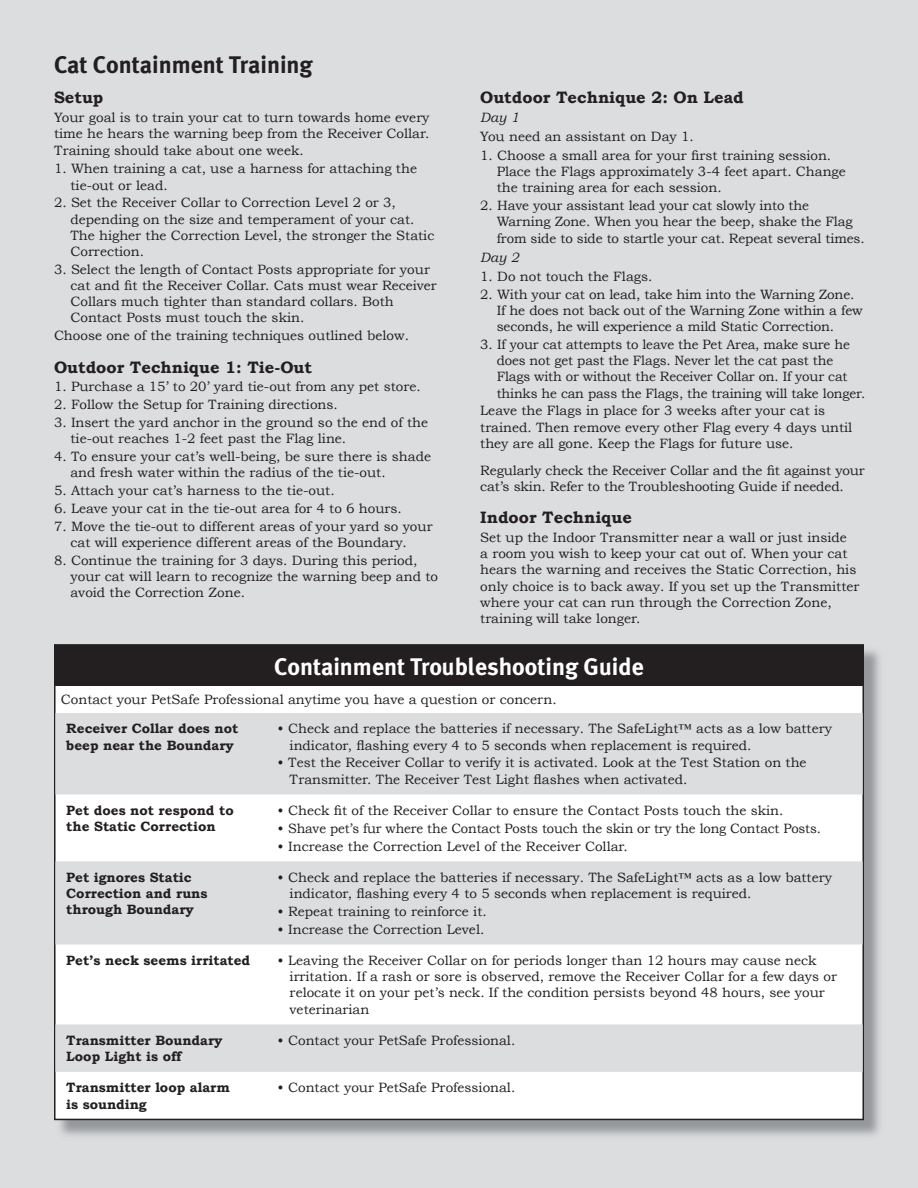
<style>
.page{position:relative;width:918px;height:1188px;background:#dcddde}
.page>*{position:absolute;margin:0;border:0;box-sizing:border-box;transform-origin:0 0}
.t1{font:700 24px "Meta Plus";color:#fff}
.t2{font:700 24px "Meta Plus";color:#231f20}
.t3{font:700 16.5px "Bookman Old Style";color:#231f20}
.t4{font:13.5px/16.2px "Bookman Old Style";color:#231f20}
.t5{font:700 13.5px/16.2px "Bookman Old Style";color:#231f20}
.t6{font:italic 13.5px "Bookman Old Style";color:#231f20}
</style>
<div class="page">
<div style="left:54px;top:644px;width:810px;height:476px;background:#fff"></div>
<div style="left:56px;top:645px;width:807px;height:41px;background:#231f20"></div>
<svg style="left:56px;top:713px;width:807px;height:359px"></svg>
<h1 class="t2" style="left:54px;top:53px;width:260px">Cat Containment Training</h1>
<p class="t3" style="left:54px;top:88px;width:51px">Setup</p>
<p class="t4" style="left:54px;top:109px;width:377px;text-align:justify">Your goal is to train your cat to turn towards home every time he hears the warning beep from the Receiver Collar.<br>Training should take about one week.</p>
<p class="t4" style="left:70px;top:161px;width:348px;text-indent:-16px">1. When training a cat, use a harness for attaching the tie-out or lead.</p>
<p class="t4" style="left:70px;top:195px;width:365px;text-indent:-16px">2. Set the Receiver Collar to Correction Level 2 or 3, depending on the size and temperament of your cat.<br>The higher the Correction Level, the stronger the Static Correction.</p>
<p class="t4" style="left:70px;top:261px;width:368px;text-indent:-16px">3. Select the length of Contact Posts appropriate for your cat and fit the Receiver Collar. Cats must wear Receiver Collars much tighter than standard collars. Both Contact Posts must touch the skin.</p>
<p class="t4" style="left:54px;top:327px;width:357px">Choose one of the training techniques outlined below.</p>
<p class="t3" style="left:54px;top:357px;width:260px">Outdoor Technique 1: Tie-Out</p>
<p class="t4" style="left:54px;top:379px;width:368px">1. Purchase a 15’ to 20’ yard tie-out from any pet store.</p>
<p class="t4" style="left:54px;top:396px;width:285px">2. Follow the Setup for Training directions.</p>
<p class="t4" style="left:70px;top:414px;width:359px;text-indent:-16px">3. Insert the yard anchor in the ground so the end of the tie-out reaches 1-2 feet past the Flag line.</p>
<p class="t4" style="left:70px;top:448px;width:362px;text-indent:-16px">4. To ensure your cat’s well-being, be sure there is shade and fresh water within the radius of the tie-out.</p>
<p class="t4" style="left:54px;top:482px;width:282px">5. Attach your cat’s harness to the tie-out.</p>
<p class="t4" style="left:54px;top:500px;width:349px">6. Leave your cat in the tie-out area for 4 to 6 hours.</p>
<p class="t4" style="left:70px;top:518px;width:364px;text-indent:-16px">7. Move the tie-out to different areas of your yard so your cat will experience different areas of the Boundary.</p>
<p class="t4" style="left:70px;top:552px;width:369px;text-indent:-16px">8. Continue the training for 3 days. During this period, your cat will learn to recognize the warning beep and to avoid the Correction Zone.</p>
<p class="t3" style="left:480px;top:88px;width:265px">Outdoor Technique 2: On Lead</p>
<p class="t6" style="left:480px;top:109px;width:40px">Day 1</p>
<p class="t4" style="left:480px;top:128px;width:215px">You need an assistant on Day 1.</p>
<p class="t4" style="left:497px;top:147px;width:351px;text-indent:-17px">1. Choose a small area for your first training session.<br>Place the Flags approximately 3-4 feet apart. Change the training area for each session.</p>
<p class="t4" style="left:497px;top:197px;width:370px;text-indent:-16px">2. Have your assistant lead your cat slowly into the<br>Warning Zone. When you hear the beep, shake the Flag from side to side to startle your cat. Repeat several times.</p>
<p class="t6" style="left:480px;top:249px;width:40px">Day 2</p>
<p class="t4" style="left:480px;top:268px;width:174px">1. Do not touch the Flags.</p>
<p class="t4" style="left:497px;top:286px;width:368px;text-indent:-16px">2. With your cat on lead, take him into the Warning Zone.<br>If he does not back out of the Warning Zone within a few seconds, he will experience a mild Static Correction.</p>
<p class="t4" style="left:497px;top:336px;width:370px;text-indent:-17px">3. If your cat attempts to leave the Pet Area, make sure he does not get past the Flags. Never let the cat past the Flags with or without the Receiver Collar on. If your cat thinks he can pass the Flags, the training will take longer.</p>
<p class="t4" style="left:480px;top:402px;width:374px">Leave the Flags in place for 3 weeks after your cat is trained. Then remove every other Flag every 4 days until they are all gone. Keep the Flags for future use.</p>
<p class="t4" style="left:480px;top:462px;width:386px">Regularly check the Receiver Collar and the fit against your cat’s skin. Refer to the Troubleshooting Guide if needed.</p>
<p class="t3" style="left:480px;top:508px;width:153px">Indoor Technique</p>
<p class="t4" style="left:480px;top:529px;width:381px">Set up the Indoor Transmitter near a wall or just inside<br>a room you wish to keep your cat out of. When your cat hears the warning and receives the Static Correction, his only choice is to back away. If you set up the Transmitter where your cat can run through the Correction Zone, training will take longer.</p>
<h1 class="t1" style="left:274px;top:655px;width:371px">Containment Troubleshooting Guide</h1>
<p class="t4" style="left:61px;top:691px;width:497px">Contact your PetSafe Professional anytime you have a question or concern.</p>
<p class="t5" style="left:66px;top:721px;width:173px">Receiver Collar does not beep near the Boundary</p>
<p class="t4" style="left:290px;top:721px;width:544px;text-indent:-12px">• Check and replace the batteries if necessary. The SafeLight™ acts as a low battery indicator, flashing every 4 to 5 seconds when replacement is required.</p>
<p class="t4" style="left:290px;top:755px;width:519px;text-indent:-12px">• Test the Receiver Collar to verify it is activated. Look at the Test Station on the<br>Transmitter. The Receiver Test Light flashes when activated.</p>
<p class="t5" style="left:66px;top:802px;width:169px">Pet does not respond to the Static Correction</p>
<p class="t4" style="left:278px;top:802px;width:507px">• Check fit of the Receiver Collar to ensure the Contact Posts touch the skin.</p>
<p class="t4" style="left:278px;top:820px;width:545px">• Shave pet’s fur where the Contact Posts touch the skin or try the long Contact Posts.</p>
<p class="t4" style="left:278px;top:838px;width:352px">• Increase the Correction Level of the Receiver Collar.</p>
<p class="t5" style="left:66px;top:869px;width:143px">Pet ignores Static<br>Correction and runs through Boundary</p>
<p class="t4" style="left:290px;top:869px;width:544px;text-indent:-12px">• Check and replace the batteries if necessary. The SafeLight™ acts as a low battery indicator, flashing every 4 to 5 seconds when replacement is required.</p>
<p class="t4" style="left:278px;top:903px;width:211px">• Repeat training to reinforce it.</p>
<p class="t4" style="left:278px;top:921px;width:208px">• Increase the Correction Level.</p>
<p class="t5" style="left:66px;top:952px;width:185px">Pet’s neck seems irritated</p>
<p class="t4" style="left:290px;top:952px;width:549px;text-indent:-12px">• Leaving the Receiver Collar on for periods longer than 12 hours may cause neck irritation. If a rash or sore is observed, remove the Receiver Collar for a few days or relocate it on your pet’s neck. If the condition persists beyond 48 hours, see your veterinarian</p>
<p class="t5" style="left:66px;top:1032px;width:158px">Transmitter Boundary<br>Loop Light is off</p>
<p class="t4" style="left:278px;top:1032px;width:239px">• Contact your PetSafe Professional.</p>
<p class="t5" style="left:66px;top:1079px;width:165px">Transmitter loop alarm is sounding</p>
<p class="t4" style="left:278px;top:1079px;width:239px">• Contact your PetSafe Professional.</p>
</div>
